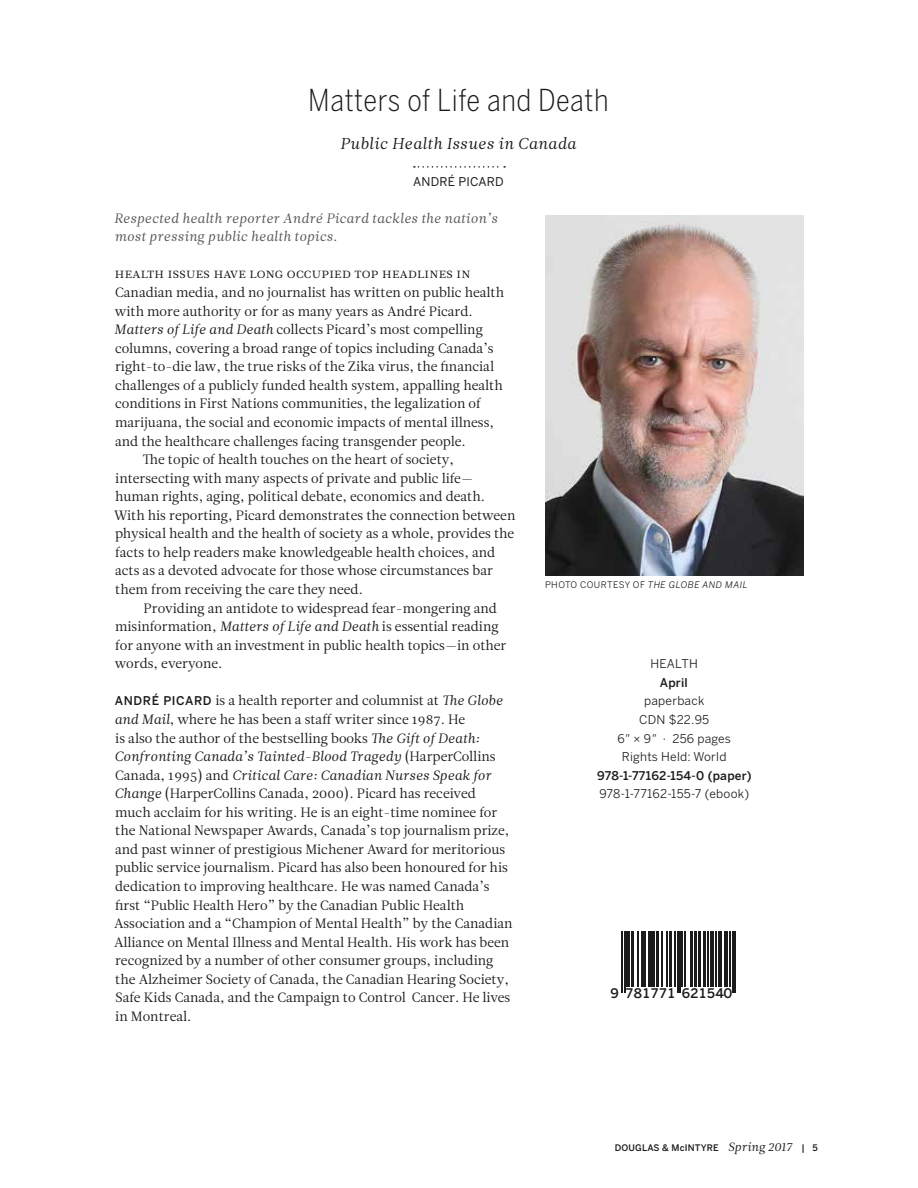
<style>
.page{position:relative;width:918px;height:1188px;background:#fff}
.page>*{position:absolute;margin:0;border:0;box-sizing:border-box;transform-origin:0 0}
.t1{font:300 30px "Benton Sans Cond";letter-spacing:.02em;color:#1c1b1b}
.t2{font:15.75px "Leitura News Italic 1";letter-spacing:.02em;color:#1c1b1b}
.t3{font:13.5px/18.6px "Leitura News Roman 1";color:#1c1b1b}
.t4{font:13.5px/18.6px "Leitura News Italic 1";letter-spacing:-.01em;color:#1c1b1b}
.t5{font:13.5px/18.6px "Leitura News Italic 1";letter-spacing:.01em;color:#545555}
.t6{font:13.5px "Leitura News Roman 1";letter-spacing:.02em;color:#1c1b1b}
.t7{font:500 13.2px "Benton Sans";letter-spacing:.1em;color:#1c1b1b}
.t8{font:12px/18.6px "Benton Sans";letter-spacing:.02em;color:#1c1b1b;text-align:center}
.t9{font:500 12px "Benton Sans";letter-spacing:.02em;color:#1c1b1b}
.t10{font:12px "Benton Sans Regular SC";letter-spacing:.02em;color:#1c1b1b}
.t11{font:9px "Benton Sans Book SC";letter-spacing:.04em;color:#1c1b1b}
.t12{font:500 9px "Benton Sans";letter-spacing:.02em;color:#1c1b1b}
.s1{font-family:"Leitura News Italic 1"}
.s2{font-family:"Benton Sans";font-weight:500;font-size:12px}
.s3{font-family:"Leitura News Roman 1"}
.s4{font-family:"Benton Sans Book Italic SC"}
.s5{font-style:italic}
.s6{font-family:"Leitura News Italic 1";font-weight:400;font-size:12px}
</style>
<div class="page">
<svg style="left:414px;top:166px;width:91px;height:2px"></svg>
<img style="left:545px;top:215px;width:258px;height:360px">
<svg style="left:621px;top:931px;width:114px;height:62px"></svg>
<hr style="left:622px;top:931px;width:1px;height:62px;background:#1c1b1b">
<hr style="left:624px;top:931px;width:1px;height:62px;background:#1c1b1b">
<hr style="left:626px;top:931px;width:4px;height:56px;background:#1c1b1b">
<hr style="left:631px;top:931px;width:3px;height:56px;background:#1c1b1b">
<hr style="left:637px;top:931px;width:1px;height:56px;background:#1c1b1b">
<hr style="left:641px;top:931px;width:1px;height:56px;background:#1c1b1b">
<hr style="left:643px;top:931px;width:3px;height:56px;background:#1c1b1b">
<hr style="left:648px;top:931px;width:2px;height:56px;background:#1c1b1b">
<hr style="left:652px;top:931px;width:3px;height:56px;background:#1c1b1b">
<hr style="left:656px;top:931px;width:3px;height:56px;background:#1c1b1b">
<hr style="left:661px;top:931px;width:2px;height:56px;background:#1c1b1b">
<hr style="left:666px;top:931px;width:1px;height:56px;background:#1c1b1b">
<hr style="left:670px;top:931px;width:2px;height:56px;background:#1c1b1b">
<hr style="left:675px;top:931px;width:1px;height:56px;background:#1c1b1b">
<hr style="left:677px;top:931px;width:1px;height:62px;background:#1c1b1b">
<hr style="left:679px;top:931px;width:2px;height:62px;background:#1c1b1b">
<hr style="left:682px;top:931px;width:1px;height:56px;background:#1c1b1b">
<hr style="left:684px;top:931px;width:1px;height:56px;background:#1c1b1b">
<hr style="left:690px;top:931px;width:3px;height:56px;background:#1c1b1b">
<hr style="left:694px;top:931px;width:2px;height:56px;background:#1c1b1b">
<hr style="left:699px;top:931px;width:2px;height:56px;background:#1c1b1b">
<hr style="left:703px;top:931px;width:3px;height:56px;background:#1c1b1b">
<hr style="left:707px;top:931px;width:1px;height:56px;background:#1c1b1b">
<hr style="left:711px;top:931px;width:3px;height:56px;background:#1c1b1b">
<hr style="left:715px;top:931px;width:2px;height:56px;background:#1c1b1b">
<hr style="left:718px;top:931px;width:3px;height:56px;background:#1c1b1b">
<hr style="left:724px;top:931px;width:3px;height:56px;background:#1c1b1b">
<hr style="left:730px;top:931px;width:1px;height:56px;background:#1c1b1b">
<hr style="left:732px;top:931px;width:1px;height:62px;background:#1c1b1b">
<hr style="left:735px;top:931px;width:1px;height:62px;background:#1c1b1b">
<h1 class="t1" style="left:308px;top:83px;width:302px">Matters of Life and Death</h1>
<p class="t2" style="left:340px;top:132px;width:238px">Public Health Issues in Canada</p>
<p class="t10" style="left:413px;top:174px;width:92px">ANDRÉ PICARD</p>
<p class="t5" style="left:114px;top:209px;width:385px">Respected health reporter André Picard tackles the nation’s most pressing public health topics.</p>
<p class="t6" style="left:115px;top:265px;width:191px">Health issues have long occu</p>
<p class="t6" style="left:321px;top:265px;width:151px">pied top headlines in</p>
<p class="t3" style="left:115px;top:283px;width:390px">Canadian media, and no journalist has written on public health</p>
<p class="t3" style="left:115px;top:302px;width:359px">with more authority or for as many years as André Picard.</p>
<p class="t3" style="left:114px;top:320px;width:370px"><span class="s1">Matters ofLife and Death</span> collects Picard’s most compelling</p>
<p class="t3" style="left:115px;top:339px;width:380px">columns, covering a broad range of topics including Canada’s</p>
<p class="t3" style="left:115px;top:357px;width:380px">right-to-die law, the true risks of the Zika virus, the financial</p>
<p class="t3" style="left:115px;top:376px;width:389px">challenges of a publicly funded health system, appalling health</p>
<p class="t3" style="left:115px;top:395px;width:367px">conditions in First Nations communities, the legalization of</p>
<p class="t3" style="left:115px;top:413px;width:381px">marijuana, the social and economic impacts of mental illness,</p>
<p class="t3" style="left:115px;top:432px;width:352px">and the healthcare challenges facing transgender people.</p>
<p class="t3" style="left:143px;top:450px;width:313px">The topic of health touches on the heart of society,</p>
<p class="t3" style="left:115px;top:469px;width:359px">intersecting with many aspects of private and public life—</p>
<p class="t3" style="left:115px;top:487px;width:372px">human rights, aging, political debate, economics and death.</p>
<p class="t3" style="left:114px;top:506px;width:403px">With his reporting, Picard demonstrates the connection between</p>
<p class="t3" style="left:115px;top:525px;width:401px">physical health and the health of society as a whole, provides the</p>
<p class="t3" style="left:115px;top:543px;width:381px">facts to help readers make knowledgeable health choices, and</p>
<p class="t3" style="left:115px;top:562px;width:380px">acts as a devoted advocate for those whose circumstances bar</p>
<p class="t3" style="left:115px;top:580px;width:249px">them from receiving the care they need.</p>
<p class="t3" style="left:144px;top:599px;width:355px">Providing an antidote to widespread fear-mongering and</p>
<p class="t3" style="left:115px;top:617px;width:385px">misinformation, <span class="s1">Matters ofLife and Death</span> is essential reading</p>
<p class="t3" style="left:115px;top:636px;width:393px">for anyone with an investment in public health topics—in other</p>
<p class="t3" style="left:115px;top:654px;width:109px">words, everyone.</p>
<p class="t3" style="left:114px;top:692px;width:390px"><span class="s2">ANDRÉ PICARD</span> is a health reporter and columnist at <span class="s1">The Globe and Mail</span>, where he has been a staff writer since 1987. He<br>is also the author of the bestselling books <span class="s1">The Gift ofDeath:</span></p>
<p class="t4" style="left:115px;top:747px;width:383px">Confronting Canada’s Tainted-Blood Tragedy <span class="s3">(HarperCollins<br>Canada, 1995) and</span> Critical Care: Canadian Nurses Speak for</p>
<p class="t3" style="left:114px;top:784px;width:400px"><span class="s1">Change</span> (HarperCollins Canada, 2000). Picard has received much acclaim for his writing. He is an eight-time nominee for the National Newspaper Awards, Canada’s top journalism prize, and past winner of prestigious Michener Award for meritorious public service journalism. Picard has also been honoured for his dedication to improving healthcare. He was named Canada’s first “Public Health Hero” by the Canadian Public Health Association and a “Champion of Mental Health” by the Canadian Alliance on Mental Illness and Mental Health. His work has been recognized by a number of other consumer groups, including the Alzheimer Society of Canada, the Canadian Hearing Society, Safe Kids Canada, and the Campaign to Control Cancer. He lives in Montreal.</p>
<p class="t11" style="left:545px;top:580px;width:204px">PHOTO COURTESY OF <span class="s4">THE GLOBE AND MAIL</span></p>
<p class="t8" style="left:650px;top:654px;width:49px">HEALTH</p>
<p class="t9" style="left:660px;top:675px;width:30px">April</p>
<p class="t8" style="left:617px;top:692px;width:115px">paperback<br>CDN $22.95<br>6<span class="s5">"</span> × 9<span class="s5">"</span> · 256 pages<br>Rights Held: World</p>
<p class="t9" style="left:597px;top:768px;width:156px">978-1-77162-154-0 (paper)</p>
<p class="t8" style="left:599px;top:784px;width:151px">978-1-77162-155-7 (ebook)</p>
<p class="t7" style="left:610px;top:985px;width:124px">9 781771 621540</p>
<p class="t12" style="left:615px;top:1142px;width:205px">DOUGLAS &amp; McINTYRE <span class="s6">Spring 2017</span> | 5</p>
</div>
